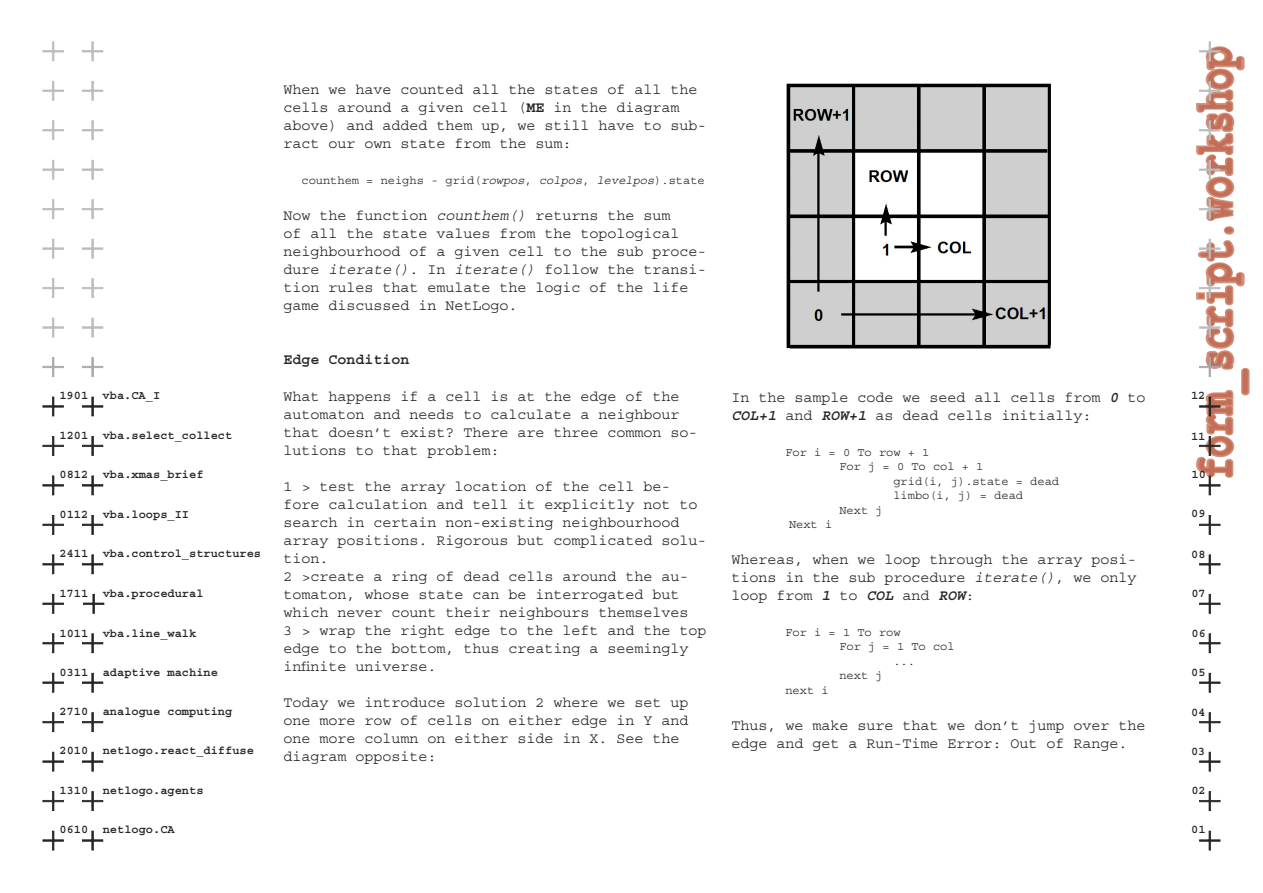
<style>
.page{position:relative;width:1263px;height:893px;background:#fff}
.page>*{position:absolute;margin:0;border:0;box-sizing:border-box;transform-origin:0 0}
.t1{font:700 54px "Courier New";color:#c46d57;scale:.67 1}
.t2{font:15px/18px "Courier";color:#272525}
.t3{font:700 15px "Courier";color:#272525}
.t4{font:700 12px "Courier";color:#272525}
.t5{font:12px "Courier";color:#272525}
.s1{font-weight:700}
.s2{font-style:italic}
.s3{font-weight:700;font-style:italic}
</style>
<div class="page">
<svg style="left:1199px;top:831px;width:21px;height:19px"></svg>
<svg style="left:1199px;top:791px;width:21px;height:20px"></svg>
<svg style="left:1199px;top:752px;width:21px;height:19px"></svg>
<svg style="left:1199px;top:712px;width:21px;height:20px"></svg>
<svg style="left:1199px;top:673px;width:21px;height:20px"></svg>
<svg style="left:1199px;top:633px;width:21px;height:20px"></svg>
<svg style="left:1199px;top:594px;width:21px;height:20px"></svg>
<svg style="left:1199px;top:554px;width:21px;height:20px"></svg>
<svg style="left:1199px;top:515px;width:21px;height:20px"></svg>
<svg style="left:1196px;top:41px;width:54px;height:454px"></svg>
<svg style="left:43px;top:831px;width:21px;height:19px"></svg>
<svg style="left:43px;top:791px;width:21px;height:20px"></svg>
<svg style="left:43px;top:752px;width:21px;height:19px"></svg>
<svg style="left:43px;top:712px;width:21px;height:20px"></svg>
<svg style="left:43px;top:673px;width:21px;height:20px"></svg>
<svg style="left:43px;top:633px;width:21px;height:20px"></svg>
<svg style="left:43px;top:594px;width:21px;height:20px"></svg>
<svg style="left:43px;top:554px;width:21px;height:20px"></svg>
<svg style="left:43px;top:515px;width:21px;height:20px"></svg>
<svg style="left:43px;top:475px;width:21px;height:20px"></svg>
<svg style="left:43px;top:436px;width:21px;height:20px"></svg>
<svg style="left:43px;top:397px;width:21px;height:19px"></svg>
<svg style="left:43px;top:357px;width:21px;height:20px"></svg>
<svg style="left:43px;top:318px;width:21px;height:19px"></svg>
<svg style="left:43px;top:278px;width:21px;height:20px"></svg>
<svg style="left:43px;top:239px;width:21px;height:19px"></svg>
<svg style="left:43px;top:199px;width:21px;height:20px"></svg>
<svg style="left:43px;top:160px;width:21px;height:20px"></svg>
<svg style="left:43px;top:120px;width:21px;height:20px"></svg>
<svg style="left:43px;top:81px;width:21px;height:20px"></svg>
<svg style="left:43px;top:41px;width:21px;height:20px"></svg>
<svg style="left:82px;top:831px;width:21px;height:19px"></svg>
<svg style="left:82px;top:791px;width:21px;height:20px"></svg>
<svg style="left:82px;top:752px;width:21px;height:19px"></svg>
<svg style="left:82px;top:712px;width:21px;height:20px"></svg>
<svg style="left:82px;top:673px;width:21px;height:20px"></svg>
<svg style="left:82px;top:633px;width:21px;height:20px"></svg>
<svg style="left:83px;top:594px;width:21px;height:20px"></svg>
<svg style="left:82px;top:554px;width:21px;height:20px"></svg>
<svg style="left:82px;top:515px;width:21px;height:20px"></svg>
<svg style="left:82px;top:475px;width:21px;height:20px"></svg>
<svg style="left:82px;top:436px;width:21px;height:20px"></svg>
<svg style="left:82px;top:397px;width:21px;height:19px"></svg>
<svg style="left:82px;top:357px;width:21px;height:20px"></svg>
<svg style="left:82px;top:318px;width:21px;height:19px"></svg>
<svg style="left:82px;top:278px;width:21px;height:20px"></svg>
<svg style="left:82px;top:239px;width:21px;height:19px"></svg>
<svg style="left:82px;top:199px;width:21px;height:20px"></svg>
<svg style="left:82px;top:160px;width:21px;height:20px"></svg>
<svg style="left:82px;top:120px;width:21px;height:20px"></svg>
<svg style="left:82px;top:81px;width:21px;height:20px"></svg>
<svg style="left:82px;top:41px;width:21px;height:20px"></svg>
<img style="left:786px;top:83px;width:265px;height:266px">
<img style="left:786px;top:328px;width:265px;height:1px">
<img style="left:786px;top:288px;width:265px;height:1px">
<img style="left:786px;top:249px;width:265px;height:1px">
<img style="left:786px;top:209px;width:265px;height:1px">
<img style="left:786px;top:170px;width:265px;height:1px">
<img style="left:786px;top:130px;width:265px;height:1px">
<img style="left:786px;top:91px;width:265px;height:1px">
<h1 class="t1" style="left:1181px;top:479px;width:647px;rotate:-90deg">form_script.workshop</h1>
<p class="t2" style="left:283px;top:81px;width:425px">When we have counted all the states of all the cells around a given cell (<span class="s1">ME</span> in the diagram above) and added them up, we still have to sub&shy;ract our own state from the sum:</p>
<p class="t5" style="left:301px;top:175px;width:405px">counthem = neighs - grid(<span class="s2">rowpos</span>, <span class="s2">colpos</span>, <span class="s2">levelpos</span>).state</p>
<p class="t2" style="left:283px;top:207px;width:425px">Now the function <span class="s2">counthem()</span> returns the sum<br>of all the state values from the topological neighbourhood of a given cell to the sub proce&shy;dure <span class="s2">iterate()</span>. In <span class="s2">iterate()</span> follow the transi&shy;tion rules that emulate the logic of the life game discussed in NetLogo.</p>
<p class="t3" style="left:283px;top:352px;width:127px">Edge Condition</p>
<p class="t2" style="left:283px;top:387px;width:416px">What happens if a cell is at the edge of the automaton and needs to calculate a neighbour that doesn’t exist? There are three common so&shy;lutions to that problem:</p>
<p class="t2" style="left:283px;top:477px;width:425px">1 &gt; test the array location of the cell be&shy;fore calculation and tell it explicitly not to search in certain non-existing neighbourhood array positions. Rigorous but complicated solu&shy;tion.<br>2 &gt;create a ring of dead cells around the au&shy;tomaton, whose state can be interrogated but which never count their neighbours themselves<br>3 &gt; wrap the right edge to the left and the top edge to the bottom, thus creating a seemingly infinite universe.</p>
<p class="t2" style="left:283px;top:693px;width:407px">Today we introduce solution 2 where we set up one more row of cells on either edge in Y and one more column on either side in X. See the diagram opposite:</p>
<p class="t4" style="left:59px;top:390px;width:102px">1901 vba.CA_I</p>
<p class="t4" style="left:1191px;top:390px;width:16px">12</p>
<p class="t2" style="left:731px;top:389px;width:415px">In the sample code we seed all cells from <span class="s3">0</span> to<br><span class="s3">COL+1</span> and <span class="s3">ROW+1</span> as dead cells initially:</p>
<p class="t5" style="left:785px;top:446px;width:145px">For i = 0 To row + 1</p>
<p class="t5" style="left:839px;top:461px;width:146px">For j = 0 To col + 1</p>
<p class="t5" style="left:893px;top:475px;width:167px">grid(i, j).state = dead</p>
<p class="t5" style="left:893px;top:490px;width:131px">limbo(i, j) = dead</p>
<p class="t5" style="left:839px;top:504px;width:45px">Next j</p>
<p class="t5" style="left:789px;top:518px;width:45px">Next i</p>
<p class="t2" style="left:731px;top:551px;width:407px;text-align:justify">Whereas, when we loop through the array posi&shy;tions in the sub procedure <span class="s2">iterate()</span>, we only loop from <span class="s3">1</span> to <span class="s3">COL</span> and <span class="s3">ROW</span>:</p>
<p class="t5" style="left:785px;top:626px;width:117px">For i = 1 To row</p>
<p class="t5" style="left:839px;top:641px;width:117px">For j = 1 To col</p>
<p class="t5" style="left:893px;top:655px;width:23px">...</p>
<p class="t5" style="left:839px;top:670px;width:45px">next j</p>
<p class="t5" style="left:785px;top:684px;width:45px">next i</p>
<p class="t2" style="left:731px;top:716px;width:416px">Thus, we make sure that we don’t jump over the edge and get a Run-Time Error: Out of Range.</p>
<p class="t4" style="left:60px;top:430px;width:174px">1201 vba.select_collect</p>
<p class="t4" style="left:1191px;top:430px;width:16px">11</p>
<p class="t4" style="left:60px;top:469px;width:145px">0812 vba.xmas_brief</p>
<p class="t4" style="left:1191px;top:468px;width:16px">10</p>
<p class="t4" style="left:60px;top:508px;width:131px">0112 vba.loops_II</p>
<p class="t4" style="left:1191px;top:508px;width:16px">09</p>
<p class="t4" style="left:60px;top:548px;width:203px">2411 vba.control_structures</p>
<p class="t4" style="left:1191px;top:548px;width:16px">08</p>
<p class="t4" style="left:60px;top:587px;width:145px">1711 vba.procedural</p>
<p class="t4" style="left:1191px;top:587px;width:16px">07</p>
<p class="t4" style="left:60px;top:627px;width:138px">1011 vba.line_walk</p>
<p class="t4" style="left:1191px;top:627px;width:16px">06</p>
<p class="t4" style="left:60px;top:666px;width:160px">0311 adaptive machine</p>
<p class="t4" style="left:1191px;top:667px;width:16px">05</p>
<p class="t4" style="left:60px;top:705px;width:174px">2710 analogue computing</p>
<p class="t4" style="left:1191px;top:706px;width:16px">04</p>
<p class="t4" style="left:60px;top:744px;width:196px">2010 netlogo.react_diffuse</p>
<p class="t4" style="left:1191px;top:745px;width:16px">03</p>
<p class="t4" style="left:60px;top:784px;width:145px">1310 netlogo.agents</p>
<p class="t4" style="left:1191px;top:784px;width:16px">02</p>
<p class="t4" style="left:60px;top:823px;width:117px">0610 netlogo.CA</p>
<p class="t4" style="left:1191px;top:824px;width:16px">01</p>
</div>
